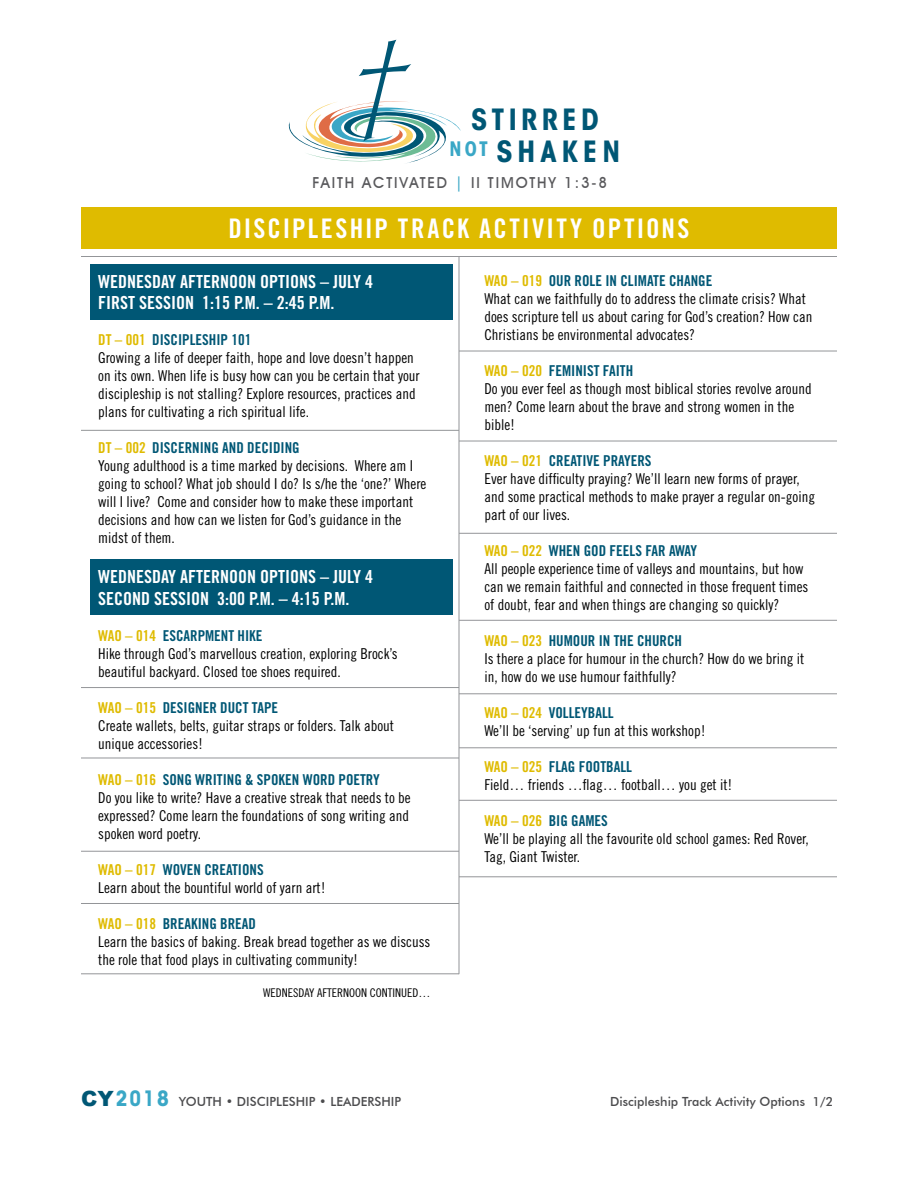
<style>
.page{position:relative;width:918px;height:1188px;background:#fff}
.page>*{position:absolute;margin:0;border:0;box-sizing:border-box;transform-origin:0 0}
.t1{font:700 condensed 29.1px "ITC Avant Garde Std";letter-spacing:.15em;color:#005775}
.t2{font:27px "Trade Gothic Bold Cond Twenty";letter-spacing:.085em;color:#fff}
.t3{font:18px "Trade Gothic Bold Cond Twenty";color:#fff}
.t4{font:500 15.15px "Avant Garde IT Cby BT";letter-spacing:.125em;color:#58585b}
.t5{font:15px/18px "Trade Gothic Cond Eighteen";color:#000}
.t6{font:15px "Trade Gothic Bold Cond Twenty";color:#005775}
.t7{font:500 12.6px "Futura BT";color:#4c4c4e}
.t8{font:12px "Trade Gothic Cond Eighteen";color:#000}
.s1{color:#3aa7c6}
.s2{color:#dfbb00}
.s3{font-family:"Arial";font-weight:900;font-size:21px;color:#005775}
.s4{font-family:"ITC Avant Garde Std";font-weight:700;font-stretch:condensed;font-size:21px;color:#3aa7c6}
</style>
<div class="page">
<div style="left:90px;top:559px;width:362px;height:56px;background:#005775"></div>
<div style="left:81px;top:207px;width:756px;height:42px;background:#dfbb00"></div>
<hr style="left:459px;top:257px;width:1px;height:717px;background:#939598">
<hr style="left:81px;top:687px;width:378px;height:1px;background:#939598">
<hr style="left:81px;top:851px;width:378px;height:1px;background:#939598">
<hr style="left:81px;top:430px;width:378px;height:1px;background:#939598">
<hr style="left:81px;top:758px;width:378px;height:1px;background:#939598">
<hr style="left:459px;top:351px;width:378px;height:1px;background:#939598">
<hr style="left:459px;top:441px;width:378px;height:1px;background:#939598">
<hr style="left:459px;top:533px;width:378px;height:1px;background:#939598">
<hr style="left:81px;top:903px;width:378px;height:1px;background:#939598">
<hr style="left:81px;top:256px;width:756px;height:1px;background:#939598">
<hr style="left:81px;top:973px;width:378px;height:1px;background:#939598">
<svg style="left:288px;top:39px;width:173px;height:124px"></svg>
<div style="left:90px;top:264px;width:362px;height:55px;background:#005775"></div>
<hr style="left:459px;top:620px;width:378px;height:1px;background:#939598">
<hr style="left:459px;top:693px;width:378px;height:1px;background:#939598">
<hr style="left:459px;top:747px;width:378px;height:1px;background:#939598">
<hr style="left:459px;top:876px;width:378px;height:1px;background:#939598">
<hr style="left:459px;top:800px;width:378px;height:1px;background:#939598">
<p class="t1" style="left:471px;top:101px;width:129px">STIRRED</p>
<p class="t1" style="left:450px;top:132px;width:172px"><sup>NOT</sup> SHAKEN</p>
<p class="t4" style="left:312px;top:173px;width:296px">FAITH ACTIVATED <span class="s1">|</span> II TIMOTHY 1:3-8</p>
<p class="t2" style="left:228px;top:212px;width:463px">DISCIPLESHIP TRACK ACTIVITY OPTIONS</p>
<p class="t3" style="left:98px;top:270px;width:276px">WEDNESDAY AFTERNOON OPTIONS – JULY 4</p>
<p class="t3" style="left:98px;top:292px;width:238px">FIRST SESSION 1:15 P.M. – 2:45 P.M.</p>
<p class="t6" style="left:98px;top:331px;width:155px"><span class="s2">DT – 001</span> DISCIPLESHIP 101</p>
<p class="t5" style="left:98px;top:349px;width:323px">Growing a life of deeper faith, hope and love doesn’t happen on its own. When life is busy how can you be certain that your discipleship is not stalling? Explore resources, practices and plans for cultivating a rich spiritual life.</p>
<p class="t6" style="left:98px;top:439px;width:203px"><span class="s2">DT – 002</span> DISCERNING AND DECIDING</p>
<p class="t5" style="left:98px;top:457px;width:330px">Young adulthood is a time marked by decisions. Where am I going to school? What job should I do? Is s/he the ‘one?’ Where will I live? Come and consider how to make these important decisions and how can we listen for God’s guidance in the midst of them.</p>
<p class="t3" style="left:98px;top:566px;width:276px">WEDNESDAY AFTERNOON OPTIONS – JULY 4</p>
<p class="t3" style="left:98px;top:587px;width:253px">SECOND SESSION 3:00 P.M. – 4:15 P.M.</p>
<p class="t6" style="left:98px;top:626px;width:166px"><span class="s2">WAO – 014</span> ESCARPMENT HIKE</p>
<p class="t5" style="left:98px;top:644px;width:301px">Hike through God’s marvellous creation, exploring Brock’s beautiful backyard. Closed toe shoes required.</p>
<p class="t6" style="left:98px;top:698px;width:181px"><span class="s2">WAO – 015</span> DESIGNER DUCT TAPE</p>
<p class="t5" style="left:98px;top:716px;width:297px">Create wallets, belts, guitar straps or folders. Talk about unique accessories!</p>
<p class="t6" style="left:98px;top:770px;width:283px"><span class="s2">WAO – 016</span> SONG WRITING &amp; SPOKEN WORD POETRY</p>
<p class="t5" style="left:98px;top:788px;width:314px;text-align:justify">Do you like to write? Have a creative streak that needs to be expressed? Come learn the foundations of song writing and spoken word poetry.</p>
<p class="t6" style="left:98px;top:860px;width:167px"><span class="s2">WAO – 017</span> WOVEN CREATIONS</p>
<p class="t5" style="left:98px;top:878px;width:229px">Learn about the bountiful world of yarn art!</p>
<p class="t6" style="left:98px;top:914px;width:159px"><span class="s2">WAO – 018</span> BREAKING BREAD</p>
<p class="t5" style="left:98px;top:932px;width:334px">Learn the basics of baking. Break bread together as we discuss the role that food plays in cultivating community!</p>
<p class="t8" style="left:263px;top:986px;width:169px">WEDNESDAY AFTERNOON CONTINUED…</p>
<p class="t6" style="left:484px;top:271px;width:229px"><span class="s2">WAO – 019</span> OUR ROLE IN CLIMATE CHANGE</p>
<p class="t5" style="left:484px;top:289px;width:329px">What can we faithfully do to address the climate crisis? What does scripture tell us about caring for God’s creation? How can<br>Christians be environmental advocates?</p>
<p class="t6" style="left:484px;top:361px;width:150px"><span class="s2">WAO – 020</span> FEMINIST FAITH</p>
<p class="t5" style="left:484px;top:379px;width:329px">Do you ever feel as though most biblical stories revolve around men? Come learn about the brave and strong women in the bible!</p>
<p class="t6" style="left:484px;top:451px;width:169px"><span class="s2">WAO – 021</span> CREATIVE PRAYERS</p>
<p class="t5" style="left:484px;top:469px;width:332px">Ever have difficulty praying? We’ll learn new forms of prayer, and some practical methods to make prayer a regular on-going part of our lives.</p>
<p class="t6" style="left:484px;top:541px;width:214px"><span class="s2">WAO – 022</span> WHEN GOD FEELS FAR AWAY</p>
<p class="t5" style="left:484px;top:559px;width:326px">All people experience time of valleys and mountains, but how can we remain faithful and connected in those frequent times of doubt, fear and when things are changing so quickly?</p>
<p class="t6" style="left:484px;top:631px;width:199px"><span class="s2">WAO – 023</span> HUMOUR IN THE CHURCH</p>
<p class="t5" style="left:484px;top:649px;width:321px">Is there a place for humour in the church? How do we bring it in, how do we use humour faithfully?</p>
<p class="t6" style="left:484px;top:703px;width:131px"><span class="s2">WAO – 024</span> VOLLEYBALL</p>
<p class="t5" style="left:484px;top:721px;width:223px">We’ll be ‘serving’ up fun at this workshop!</p>
<p class="t6" style="left:484px;top:757px;width:149px"><span class="s2">WAO – 025</span> FLAG FOOTBALL</p>
<p class="t5" style="left:484px;top:775px;width:250px">Field… friends …flag… football… you get it!</p>
<p class="t6" style="left:484px;top:811px;width:125px"><span class="s2">WAO – 026</span> BIG GAMES</p>
<p class="t5" style="left:484px;top:829px;width:326px">We’ll be playing all the favourite old school games: Red Rover,<br>Tag, Giant Twister.</p>
<p class="t7" style="left:81px;top:1094px;width:322px"><span class="s3">CY</span><span class="s4">2018</span> YOUTH • DISCIPLESHIP • LEADERSHIP</p>
<p class="t7" style="left:610px;top:1094px;width:225px">Discipleship Track Activity Options 1/2</p>
</div>
